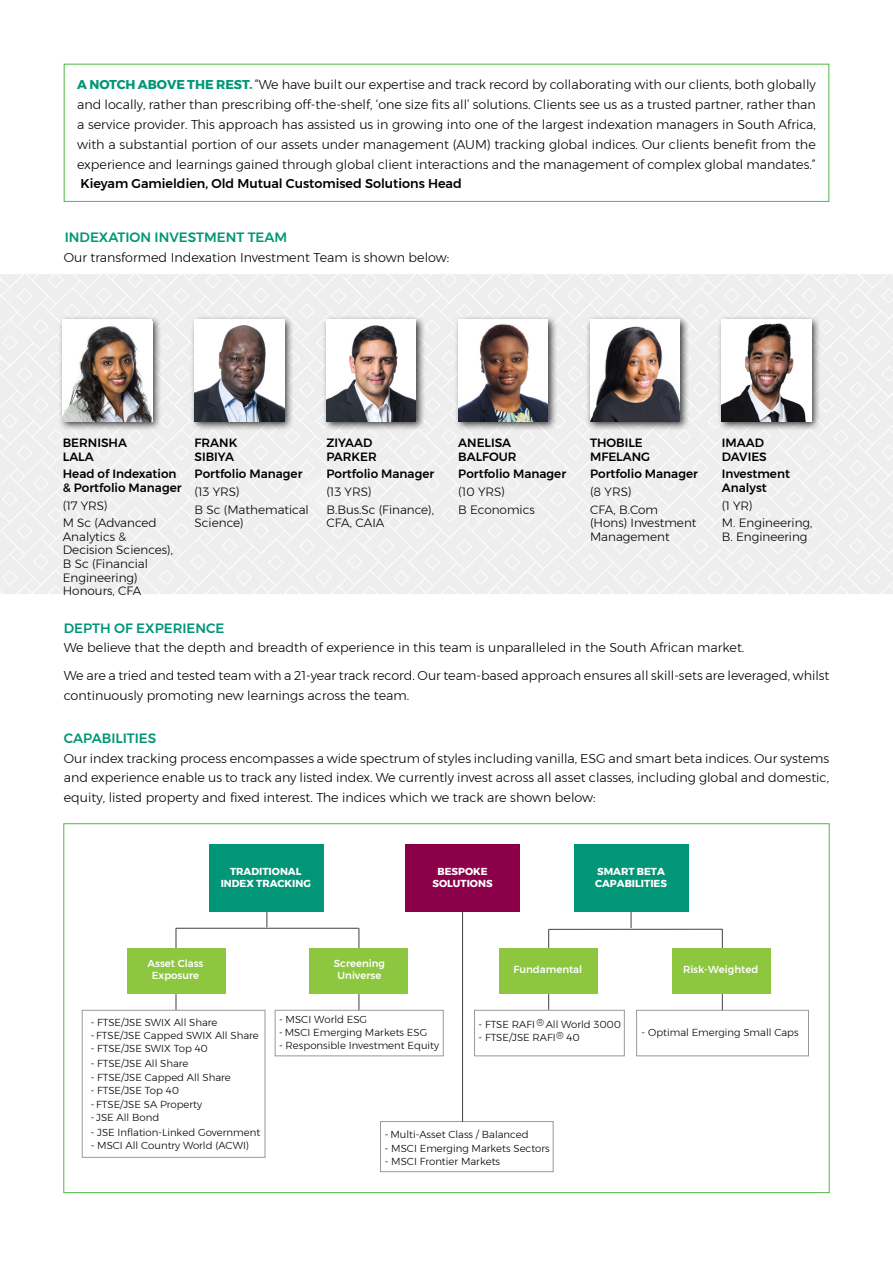
<style>
.page{position:relative;width:893px;height:1263px;background:#fff}
.page>*{position:absolute;margin:0;border:0;box-sizing:border-box;transform-origin:0 0}
.t1{font:500 13.5px "Montserrat";color:#009677}
.t2{font:300 12.75px/19.8px "Montserrat";color:#000;text-align:justify}
.t3{font:500 12.75px "Montserrat";color:#000}
.t4{font:300 12px/17.7px "Montserrat";color:#000}
.t5{font:500 12px/13.5px "Montserrat";color:#000}
.t6{font:300 10.2px "Montserrat";color:#000}
.t7{font:700 10.2px/12.1px "Montserrat";color:#fff;text-align:center}
.t8{font:500 10.2px/12.1px "Montserrat";color:#fff;text-align:center}
.s1{font-weight:700;color:#009677}
</style>
<div class="page">
<div style="left:380px;top:1121px;width:173px;height:51px;border:1px solid #999"></div>
<hr style="left:175px;top:928px;width:1px;height:82px;background:#424242">
<hr style="left:358px;top:928px;width:1px;height:82px;background:#424242">
<hr style="left:548px;top:929px;width:1px;height:81px;background:#424242">
<hr style="left:722px;top:929px;width:1px;height:81px;background:#424242">
<div style="left:127px;top:948px;width:99px;height:45px;background:#8dc63f"></div>
<div style="left:309px;top:948px;width:99px;height:45px;background:#8dc63f"></div>
<div style="left:499px;top:948px;width:99px;height:45px;background:#8dc63f"></div>
<div style="left:672px;top:948px;width:99px;height:45px;background:#8dc63f"></div>
<hr style="left:266px;top:865px;width:1px;height:62px;background:#424242">
<hr style="left:462px;top:876px;width:1px;height:246px;background:#424242">
<div style="left:405px;top:844px;width:115px;height:68px;background:#8c004a"></div>
<hr style="left:176px;top:928px;width:183px;height:1px;background:#424242">
<hr style="left:549px;top:929px;width:173px;height:1px;background:#424242">
<hr style="left:630px;top:865px;width:2px;height:63px;background:#424242">
<div style="left:210px;top:844px;width:114px;height:68px;background:#009677"></div>
<div style="left:574px;top:844px;width:114px;height:68px;background:#009677"></div>
<div style="left:636px;top:1010px;width:173px;height:46px;border:1px solid #999"></div>
<div style="left:82px;top:1010px;width:183px;height:147px;border:1px solid #999"></div>
<div style="left:275px;top:1010px;width:168px;height:46px;border:1px solid #999"></div>
<div style="left:474px;top:1010px;width:151px;height:46px;border:1px solid #999"></div>
<div style="left:0;top:273px;width:893px;height:322px;background:#eee"></div>
<div style="left:64px;top:64px;width:765px;height:138px;border:1px solid #50b848"></div>
<div style="left:58px;top:315px;width:104px;height:116px;background:#000;opacity:.75"></div>
<img style="left:63px;top:321px;width:89px;height:100px">
<div style="left:190px;top:315px;width:104px;height:116px;background:#000;opacity:.75"></div>
<img style="left:195px;top:319px;width:89px;height:102px">
<div style="left:322px;top:315px;width:104px;height:116px;background:#000;opacity:.75"></div>
<img style="left:326px;top:319px;width:90px;height:102px">
<div style="left:454px;top:315px;width:103px;height:116px;background:#000;opacity:.75"></div>
<img style="left:458px;top:319px;width:90px;height:102px">
<div style="left:585px;top:315px;width:104px;height:116px;background:#000;opacity:.75"></div>
<img style="left:590px;top:319px;width:89px;height:102px">
<div style="left:717px;top:315px;width:104px;height:116px;background:#000;opacity:.75"></div>
<img style="left:722px;top:319px;width:89px;height:102px">
<p class="t2" style="left:77px;top:75px;width:740px"><span class="s1">A NOTCH ABOVE THE REST.</span> “We have built our expertise and track record by collaborating with our clients, both globally and locally, rather than prescribing off-the-shelf, ‘one size fits all’ solutions. Clients see us as a trusted partner, rather than a service provider. This approach has assisted us in growing into one of the largest indexation managers in South Africa, with a substantial portion of our assets under management (AUM) tracking global indices. Our clients benefit from the experience and learnings gained through global client interactions and the management of complex global mandates.”</p>
<p class="t3" style="left:81px;top:174px;width:383px">Kieyam Gamieldien, Old Mutual Customised Solutions Head</p>
<p class="t1" style="left:65px;top:227px;width:224px">INDEXATION INVESTMENT TEAM</p>
<p class="t2" style="left:64px;top:248px;width:387px">Our transformed Indexation Investment Team is shown below:</p>
<p class="t5" style="left:63px;top:436px;width:66px">BERNISHA<br>LALA</p>
<p class="t5" style="left:63px;top:467px;width:120px">Head of Indexation &amp; Portfolio Manager</p>
<p class="t4" style="left:63px;top:496px;width:95px">(17 YRS)<br>M Sc (Advanced</p>
<p class="t4" style="left:63px;top:530px;width:112px;line-height:13.5px">Analytics &amp;<br>Decision Sciences),<br>B Sc (Financial<br>Engineering)<br>Honours, CFA</p>
<p class="t5" style="left:195px;top:436px;width:44px">FRANK<br>SIBIYA</p>
<p class="t5" style="left:195px;top:467px;width:109px">Portfolio Manager</p>
<p class="t4" style="left:195px;top:483px;width:116px">(13 YRS)<br>B Sc (Mathematical</p>
<p class="t4" style="left:195px;top:514px;width:51px">Science)</p>
<p class="t5" style="left:326px;top:436px;width:52px">ZIYAAD<br>PARKER</p>
<p class="t5" style="left:326px;top:467px;width:109px">Portfolio Manager</p>
<p class="t4" style="left:326px;top:483px;width:109px">(13 YRS)<br>B.Bus.Sc (Finance),</p>
<p class="t4" style="left:326px;top:514px;width:59px">CFA, CAIA</p>
<p class="t5" style="left:458px;top:436px;width:60px">ANELISA<br>BALFOUR</p>
<p class="t5" style="left:458px;top:467px;width:109px">Portfolio Manager</p>
<p class="t4" style="left:458px;top:483px;width:78px">(10 YRS)<br>B Economics</p>
<p class="t5" style="left:590px;top:436px;width:62px">THOBILE<br>MFELANG</p>
<p class="t5" style="left:590px;top:467px;width:109px">Portfolio Manager</p>
<p class="t4" style="left:590px;top:483px;width:70px">(8 YRS)<br>CFA, B.Com</p>
<p class="t4" style="left:590px;top:516px;width:108px;line-height:13.5px">(Hons) Investment<br>Management</p>
<p class="t5" style="left:722px;top:436px;width:46px">IMAAD<br>DAVIES</p>
<p class="t5" style="left:722px;top:467px;width:70px">Investment<br>Analyst</p>
<p class="t4" style="left:722px;top:496px;width:92px">(1 YR)<br>M. Engineering,</p>
<p class="t4" style="left:722px;top:528px;width:87px">B. Engineering</p>
<p class="t1" style="left:64px;top:617px;width:162px">DEPTH OF EXPERIENCE</p>
<p class="t2" style="left:64px;top:634px;width:767px;line-height:28px">We believe that the depth and breadth of experience in this team is unparalleled in the South African market.<br>We are a tried and tested team with a 21-year track record. Our team-based approach ensures all skill-sets are leveraged, whilst</p>
<p class="t2" style="left:64px;top:685px;width:347px">continuously promoting new learnings across the team.</p>
<p class="t1" style="left:64px;top:728px;width:94px">CAPABILITIES</p>
<p class="t2" style="left:64px;top:748px;width:767px">Our index tracking process encompasses a wide spectrum of styles including vanilla, ESG and smart beta indices. Our systems and experience enable us to track any listed index. We currently invest across all asset classes, including global and domestic, equity, listed property and fixed interest. The indices which we track are shown below:</p>
<p class="t7" style="left:432px;top:865px;width:62px">BESPOKE<br>SOLUTIONS</p>
<p class="t7" style="left:221px;top:865px;width:92px">TRADITIONAL<br>INDEX TRACKING</p>
<p class="t7" style="left:595px;top:865px;width:73px;text-align:left">SMART BETA<br>CAPABILITIES</p>
<p class="t8" style="left:148px;top:957px;width:57px">Asset Class<br>Exposure</p>
<p class="t6" style="left:91px;top:1015px;width:128px">- FTSE/JSE SWIX All Share</p>
<p class="t6" style="left:91px;top:1041px;width:119px">- FTSE/JSE SWIX Top 40</p>
<p class="t6" style="left:91px;top:1055px;width:99px">- FTSE/JSE All Share</p>
<p class="t6" style="left:91px;top:1069px;width:142px">- FTSE/JSE Capped All Share</p>
<p class="t6" style="left:91px;top:1083px;width:90px">- FTSE/JSE Top 40</p>
<p class="t6" style="left:91px;top:1124px;width:171px">- JSE Inflation-Linked Government</p>
<p class="t6" style="left:91px;top:1137px;width:160px">- MSCI All Country World (ACWI)</p>
<p class="t6" style="left:91px;top:1028px;width:170px">- FTSE/JSE Capped SWIX All Share</p>
<p class="t6" style="left:91px;top:1097px;width:113px">- FTSE/JSE SA Property</p>
<p class="t6" style="left:91px;top:1110px;width:70px">- JSE All Bond</p>
<p class="t8" style="left:334px;top:957px;width:53px">Screening<br>Universe</p>
<p class="t6" style="left:279px;top:1012px;width:90px">- MSCI World ESG</p>
<p class="t6" style="left:279px;top:1025px;width:150px">- MSCI Emerging Markets ESG</p>
<p class="t6" style="left:279px;top:1038px;width:161px">- Responsible Investment Equity</p>
<p class="t8" style="left:514px;top:963px;width:70px">Fundamental</p>
<p class="t6" style="left:479px;top:1017px;width:144px">- FTSE RAFI® All World 3000</p>
<p class="t6" style="left:479px;top:1030px;width:103px">- FTSE/JSE RAFI® 40</p>
<p class="t6" style="left:385px;top:1127px;width:145px">- Multi-Asset Class / Balanced</p>
<p class="t6" style="left:385px;top:1140px;width:166px">- MSCI Emerging Markets Sectors</p>
<p class="t6" style="left:385px;top:1153px;width:117px">- MSCI Frontier Markets</p>
<p class="t8" style="left:683px;top:963px;width:77px">Risk-Weighted</p>
<p class="t6" style="left:642px;top:1024px;width:159px">- Optimal Emerging Small Caps</p>
</div>
